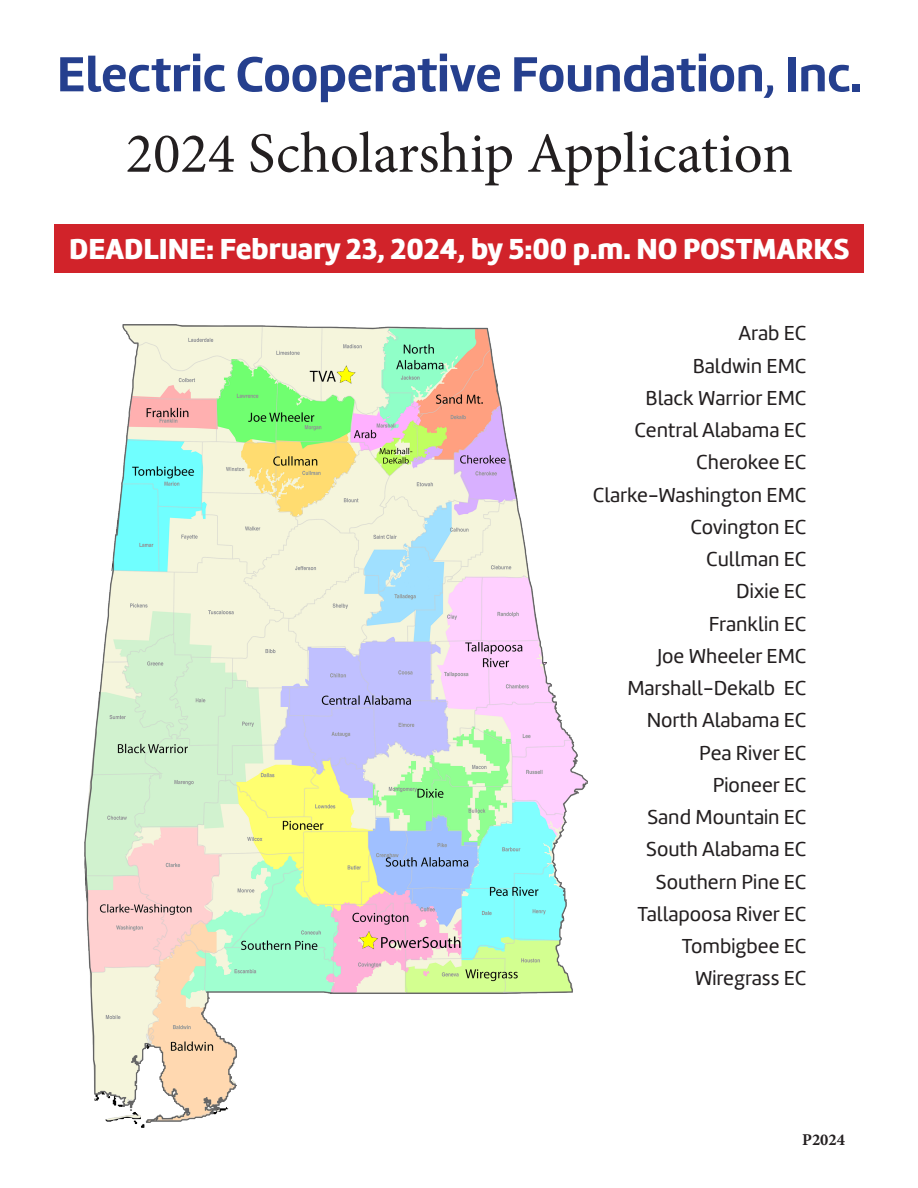
<style>
.page{position:relative;width:918px;height:1188px;background:#fff}
.page>*{position:absolute;margin:0;border:0;box-sizing:border-box;transform-origin:0 0}
.t1{font:57px "Minion Pro";letter-spacing:-.005em;color:#231f20}
.t2{font:51px "Amelia Basic Bold";color:#253f8e}
.t3{font:30px "Amelia Basic Black";color:#fff}
.t4{font:21px "Amelia Basic";color:#231f20}
.t5{font:700 16.5px "Minion Pro";color:#231f20}
</style>
<div class="page">
<div style="left:54px;top:224px;width:810px;height:49px;background:#d1232a"></div>
<img style="left:84px;top:324px;width:504px;height:804px">
<p class="t2" style="left:57px;top:44px;width:807px">Electric Cooperative Foundation, Inc.</p>
<p class="t1" style="left:126px;top:115px;width:669px">2024 Scholarship Application</p>
<p class="t3" style="left:69px;top:231px;width:782px">DEADLINE: February 23, 2024, by 5:00 p.m. NO POSTMARKS</p>
<p class="t4" style="left:738px;top:321px;width:70px">Arab EC</p>
<p class="t4" style="left:693px;top:354px;width:115px">Baldwin EMC</p>
<p class="t4" style="left:646px;top:386px;width:163px">Black Warrior EMC</p>
<p class="t4" style="left:635px;top:418px;width:173px">Central Alabama EC</p>
<p class="t4" style="left:696px;top:450px;width:112px">Cherokee EC</p>
<p class="t4" style="left:593px;top:483px;width:215px">Clarke-Washington EMC</p>
<p class="t4" style="left:690px;top:515px;width:118px">Covington EC</p>
<p class="t4" style="left:706px;top:547px;width:102px">Cullman EC</p>
<p class="t4" style="left:736px;top:579px;width:72px">Dixie EC</p>
<p class="t4" style="left:709px;top:612px;width:99px">Franklin EC</p>
<p class="t4" style="left:657px;top:644px;width:151px">Joe Wheeler EMC</p>
<p class="t4" style="left:627px;top:676px;width:181px">Marshall-Dekalb EC</p>
<p class="t4" style="left:647px;top:708px;width:161px">North Alabama EC</p>
<p class="t4" style="left:699px;top:741px;width:109px">Pea River EC</p>
<p class="t4" style="left:713px;top:773px;width:95px">Pioneer EC</p>
<p class="t4" style="left:648px;top:805px;width:161px">Sand Mountain EC</p>
<p class="t4" style="left:646px;top:837px;width:162px">South Alabama EC</p>
<p class="t4" style="left:656px;top:870px;width:152px">Southern Pine EC</p>
<p class="t4" style="left:638px;top:902px;width:171px">Tallapoosa River EC</p>
<p class="t4" style="left:682px;top:934px;width:126px">Tombigbee EC</p>
<p class="t4" style="left:695px;top:966px;width:113px">Wiregrass EC</p>
<p class="t5" style="left:802px;top:1128px;width:44px">P2024</p>
</div>
